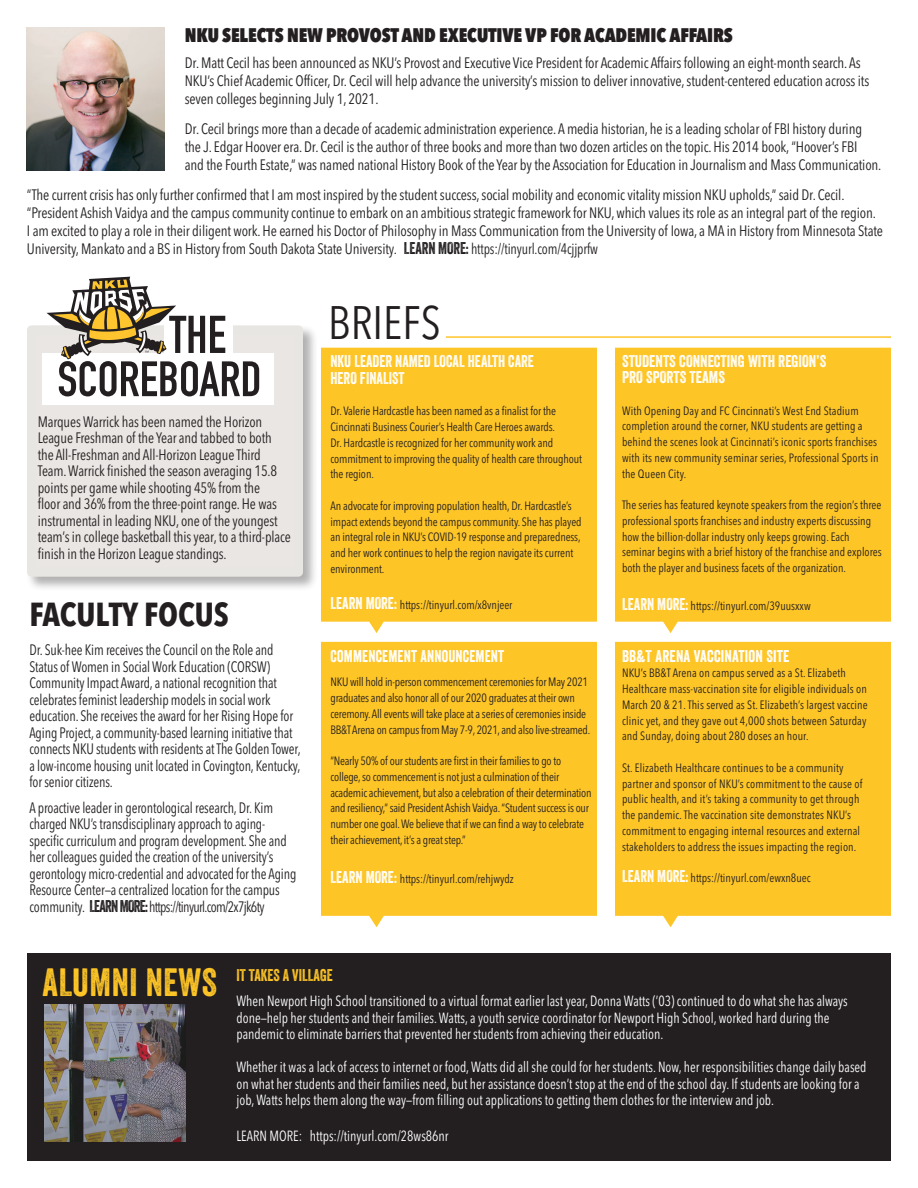
<style>
.page{position:relative;width:918px;height:1188px;background:#fff}
.page>*{position:absolute;margin:0;border:0;box-sizing:border-box;transform-origin:0 0}
.t1{font:condensed 46.5px "Avenir Next LT Pro";color:#231f20}
.t2{font:38.25px "Veneer";letter-spacing:.015em;color:#fec527;scale:.96 1}
.t3{font:700 condensed 33px "Avenir Next LT Pro";color:#231f20}
.t4{font:800 condensed 19.5px "Avenir Next LT Pro";letter-spacing:-.01em;color:#231f20;scale:.96 1}
.t5{font:16.5px/15.8px "Veneer";color:#fff}
.t6{font:16.5px/16.5px "Veneer";color:#fff;scale:.93 1}
.t7{font:16.5px "Veneer";color:#fec527;scale:.93 1}
.t8{font:condensed 15px/18px "Avenir Next LT Pro";letter-spacing:-.01em;color:#231f20}
.t9{font:condensed 15px/16.5px "Avenir Next LT Pro";letter-spacing:-.01em;color:#231f20;scale:.91 1}
.t10{font:condensed 15px/16.5px "Avenir Next LT Pro";letter-spacing:-.01em;color:#231f20;scale:.95 1}
.t11{font:condensed 14.7px/16.5px "Avenir Next LT Pro";color:#fff;scale:.92 1}
.t12{font:condensed 12px/15.8px "Avenir Next LT Pro";color:#231f20}
.t13{font:condensed 12px/15.8px "Avenir Next LT Pro";letter-spacing:-.02em;color:#231f20}
.s1{font-family:"Veneer";font-stretch:normal;font-size:16.5px}
.s2{font-family:"Veneer";font-stretch:normal;font-size:16.5px;color:#fff}
</style>
<div class="page">
<div style="left:321px;top:348px;width:276px;height:285px;background:#fec527"></div>
<div style="left:615px;top:348px;width:276px;height:285px;background:#fec527"></div>
<div style="left:26px;top:324px;width:292px;height:268px;background:#231f20;opacity:.35"></div>
<div style="left:31px;top:330px;width:268px;height:242px;background:#e9e6e3"></div>
<div style="left:27px;top:325px;width:276px;height:252px;border:9px solid #e8e6e2"></div>
<div style="left:27px;top:953px;width:864px;height:208px;background:#231f20"></div>
<img style="left:44px;top:1005px;width:142px;height:136px">
<hr style="left:446px;top:336px;width:445px;height:2px;background:#fec527">
<div style="left:321px;top:642px;width:276px;height:285px;background:#fec527"></div>
<div style="left:615px;top:642px;width:276px;height:285px;background:#fec527"></div>
<img style="left:27px;top:28px;width:138px;height:142px">
<div style="left:43px;top:353px;width:231px;height:51px;background:#fff"></div>
<svg style="left:47px;top:277px;width:212px;height:119px"></svg>
<h3 class="t4" style="left:185px;top:23px;width:572px">NKU SELECTS NEW PROVOST AND EXECUTIVE VP FOR ACADEMIC AFFAIRS</h3>
<p class="t8" style="left:185px;top:54px;width:686px">Dr. Matt Cecil has been announced as NKU’s Provost and Executive Vice President for Academic Affairs following an eight-month search. As<br>NKU’s Chief Academic Officer, Dr. Cecil will help advance the university’s mission to deliver innovative, student-centered education across its seven colleges beginning July 1, 2021.</p>
<p class="t8" style="left:185px;top:120px;width:698px">Dr. Cecil brings more than a decade of academic administration experience. A media historian, he is a leading scholar of FBI history during the J. Edgar Hoover era. Dr. Cecil is the author of three books and more than two dozen articles on the topic. His 2014 book, “Hoover’s FBI<br>and the Fourth Estate,” was named national History Book of the Year by the Association for Education in Journalism and Mass Communication.</p>
<p class="t8" style="left:27px;top:186px;width:858px">“The current crisis has only further confirmed that I am most inspired by the student success, social mobility and economic vitality mission NKU upholds,” said Dr. Cecil. “President Ashish Vaidya and the campus community continue to embark on an ambitious strategic framework for NKU, which values its role as an integral part of the region.<br>I am excited to play a role in their diligent work. He earned his Doctor of Philosophy in Mass Communication from the University of Iowa, a MA in History from Minnesota State University, Mankato and a BS in History from South Dakota State University. <span class="s1">LEARN MORE:</span> https://tinyurl.com/4cjjprfw</p>
<p class="t10" style="left:38px;top:413px;width:268px">Marques Warrick has been named the Horizon League Freshman of the Year and tabbed to both the All-Freshman and All-Horizon League Third Team. Warrick finished the season averaging 15.8 points per game while shooting 45% from the<br>floor and 36% from the three-point range. He was instrumental in leading NKU, one of the youngest team’s in college basketball this year, to a third-place finish in the Horizon League standings.</p>
<h3 class="t3" style="left:29px;top:595px;width:201px">FACULTY FOCUS</h3>
<p class="t9" style="left:29px;top:642px;width:300px">Dr. Suk-hee Kim receives the Council on the Role and Status of Women in Social Work Education (CORSW)<br>Community Impact Award, a national recognition that celebrates feminist leadership models in social work education. She receives the award for her Rising Hope for Aging Project, a community-based learning initiative that connects NKU students with residents at The Golden Tower, a low-income housing unit located in Covington, Kentucky, for senior citizens.</p>
<p class="t9" style="left:29px;top:799px;width:295px">A proactive leader in gerontological research, Dr. Kim charged NKU’s transdisciplinary approach to aging&shy;specific curriculum and program development. She and her colleagues guided the creation of the university’s gerontology micro-credential and advocated for the Aging Resource Center—a centralized location for the campus community. <span class="s1">LEARN MORE:</span> https://tinyurl.com/2x7jk6ty</p>
<h1 class="t1" style="left:328px;top:294px;width:114px">BRIEFS</h1>
<h3 class="t6" style="left:330px;top:353px;width:220px">NKU LEADER NAMED LOCAL HEALTH CARE<br>HERO FINALIST</h3>
<p class="t12" style="left:330px;top:403px;width:253px">Dr. Valerie Hardcastle has been named as a finalist for the Cincinnati Business Courier’s Health Care Heroes awards.<br>Dr. Hardcastle is recognized for her community work and commitment to improving the quality of health care throughout the region.</p>
<p class="t12" style="left:330px;top:498px;width:253px">An advocate for improving population health, Dr. Hardcastle’s impact extends beyond the campus community. She has played an integral role in NKU’s COVID-19 response and preparedness, and her work continues to help the region navigate its current environment.</p>
<p class="t12" style="left:330px;top:597px;width:184px"><span class="s2">LEARN MORE:</span> https://tinyurl.com/x8vnjeer</p>
<h3 class="t6" style="left:330px;top:647px;width:188px">COMMENCEMENT ANNOUNCEMENT</h3>
<p class="t13" style="left:330px;top:674px;width:261px">NKU will hold in-person commencement ceremonies for May 2021 graduates and also honor all of our 2020 graduates at their own ceremony. All events will take place at a series of ceremonies inside BB&amp;T Arena on campus from May 7-9, 2021, and also live-streamed.</p>
<p class="t13" style="left:330px;top:753px;width:263px">“Nearly 50% of our students are first in their families to go to college, so commencement is not just a culmination of their academic achievement, but also a celebration of their determination and resiliency,” said President Ashish Vaidya. “Student success is our number one goal. We believe that if we can find a way to celebrate their achievement, it’s a great step.”</p>
<p class="t12" style="left:330px;top:871px;width:185px"><span class="s2">LEARN MORE:</span> https://tinyurl.com/rehjwydz</p>
<h3 class="t5" style="left:622px;top:354px;width:206px">STUDENTS CONNECTING WITH REGION’S<br>PRO SPORTS TEAMS</h3>
<p class="t12" style="left:622px;top:403px;width:258px">With Opening Day and FC Cincinnati’s West End Stadium completion around the corner, NKU students are getting a behind the scenes look at Cincinnati’s iconic sports franchises with its new community seminar series, Professional Sports in the Queen City.</p>
<p class="t12" style="left:622px;top:497px;width:261px">The series has featured keynote speakers from the region’s three professional sports franchises and industry experts discussing how the billion-dollar industry only keeps growing. Each seminar begins with a brief history of the franchise and explores both the player and business facets of the organization.</p>
<p class="t12" style="left:622px;top:598px;width:190px"><span class="s2">LEARN MORE:</span> https://tinyurl.com/39uusxxw</p>
<h3 class="t5" style="left:622px;top:648px;width:169px">BB&amp;T ARENA VACCINATION SITE</h3>
<p class="t12" style="left:622px;top:665px;width:247px">NKU’s BB&amp;T Arena on campus served as a St. Elizabeth Healthcare mass-vaccination site for eligible individuals on March 20 &amp; 21. This served as St. Elizabeth’s largest vaccine clinic yet, and they gave out 4,000 shots between Saturday and Sunday, doing about 280 doses an hour.</p>
<p class="t12" style="left:622px;top:760px;width:242px">St. Elizabeth Healthcare continues to be a community partner and sponsor of NKU’s commitment to the cause of public health, and it’s taking a community to get through the pandemic. The vaccination site demonstrates NKU’s commitment to engaging internal resources and external stakeholders to address the issues impacting the region.</p>
<p class="t12" style="left:622px;top:870px;width:190px"><span class="s2">LEARN MORE:</span> https://tinyurl.com/ewxn8uec</p>
<h2 class="t2" style="left:43px;top:959px;width:183px">ALUMNI NEWS</h2>
<h3 class="t7" style="left:237px;top:965px;width:105px">IT TAKES A VILLAGE</h3>
<p class="t11" style="left:237px;top:993px;width:666px">When Newport High School transitioned to a virtual format earlier last year, Donna Watts (’03) continued to do what she has always done—help her students and their families. Watts, a youth service coordinator for Newport High School, worked hard during the pandemic to eliminate barriers that prevented her students from achieving their education.</p>
<p class="t11" style="left:237px;top:1059px;width:686px">Whether it was a lack of access to internet or food, Watts did all she could for her students. Now, her responsibilities change daily based on what her students and their families need, but her assistance doesn’t stop at the end of the school day. If students are looking for a job, Watts helps them along the way—from filling out applications to getting them clothes for the interview and job.</p>
<p class="t11" style="left:237px;top:1128px;width:232px">LEARN MORE: https://tinyurl.com/28ws86nr</p>
</div>
